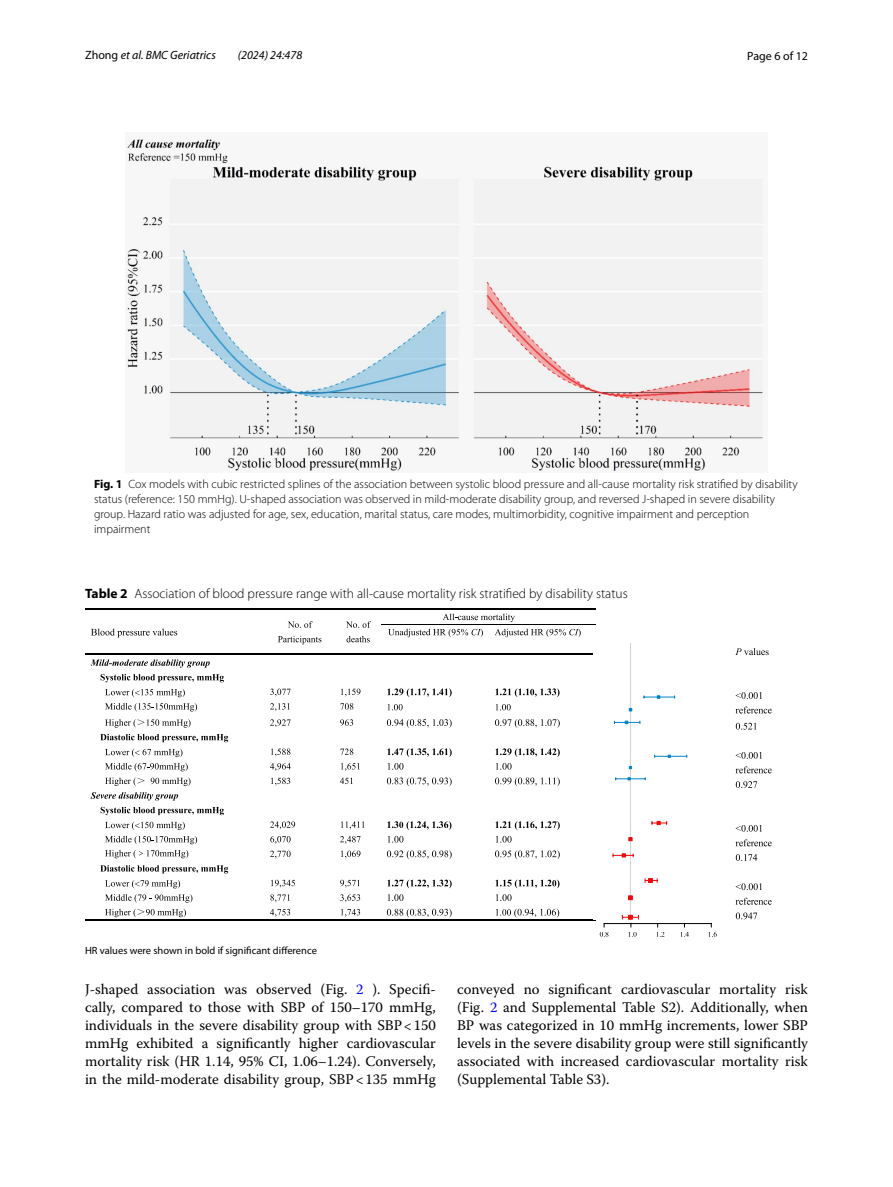
<style>
.page{position:relative;width:893px;height:1187px;background:#fff}
.page>*{position:absolute;margin:0;border:0;box-sizing:border-box;transform-origin:0 0}
.t1{font:14.7px/18px "Warnock Pro";color:#000;text-align:justify}
.t2{font:300 13.5px "Myriad Pro";color:#000}
.t3{font:300 12px/15px "Myriad Pro";color:#000}
.t4{font:italic 12px "Myriad Pro";color:#000}
.t5{font:12px "Myriad Pro";color:#000}
.t6{font:10.5px "Myriad Pro";color:#000}
.s1{font-style:normal}
.s2{font-weight:700}
.s3{color:#00f}
</style>
<div class="page">
<img style="left:126px;top:138px;width:637px;height:335px">
<svg style="left:288px;top:621px;width:25px;height:6px"></svg>
<svg style="left:278px;top:635px;width:43px;height:9px"></svg>
<svg style="left:346px;top:621px;width:25px;height:6px"></svg>
<svg style="left:346px;top:635px;width:24px;height:7px"></svg>
<hr style="left:86px;top:608px;width:179px;height:1px;background:#000">
<hr style="left:266px;top:608px;width:69px;height:1px;background:#000">
<hr style="left:336px;top:608px;width:45px;height:1px;background:#000">
<hr style="left:383px;top:608px;width:213px;height:1px;background:#000">
<svg style="left:91px;top:628px;width:86px;height:9px"></svg>
<svg style="left:381px;top:608px;width:200px;height:29px"></svg>
<hr style="left:490px;top:624px;width:106px;height:1px;background:#000">
<svg style="left:90px;top:659px;width:120px;height:8px"></svg>
<hr style="left:86px;top:653px;width:179px;height:2px;background:#000">
<hr style="left:266px;top:653px;width:69px;height:2px;background:#000">
<hr style="left:336px;top:653px;width:45px;height:2px;background:#000">
<hr style="left:383px;top:653px;width:107px;height:2px;background:#000">
<hr style="left:491px;top:653px;width:92px;height:2px;background:#000">
<svg style="left:583px;top:653px;width:10px;height:2px"></svg>
<svg style="left:101px;top:674px;width:123px;height:8px"></svg>
<svg style="left:105px;top:688px;width:80px;height:9px"></svg>
<svg style="left:270px;top:688px;width:21px;height:8px"></svg>
<svg style="left:341px;top:688px;width:19px;height:8px"></svg>
<svg style="left:387px;top:688px;width:65px;height:9px"></svg>
<svg style="left:495px;top:688px;width:65px;height:9px"></svg>
<svg style="left:105px;top:703px;width:92px;height:8px"></svg>
<svg style="left:270px;top:703px;width:20px;height:8px"></svg>
<svg style="left:340px;top:703px;width:13px;height:6px"></svg>
<svg style="left:388px;top:704px;width:15px;height:6px"></svg>
<svg style="left:496px;top:704px;width:15px;height:6px"></svg>
<svg style="left:105px;top:719px;width:86px;height:8px"></svg>
<svg style="left:270px;top:719px;width:21px;height:8px"></svg>
<svg style="left:340px;top:719px;width:13px;height:6px"></svg>
<svg style="left:387px;top:719px;width:65px;height:9px"></svg>
<svg style="left:495px;top:719px;width:65px;height:9px"></svg>
<svg style="left:100px;top:733px;width:128px;height:9px"></svg>
<svg style="left:271px;top:748px;width:19px;height:8px"></svg>
<svg style="left:340px;top:748px;width:13px;height:6px"></svg>
<svg style="left:387px;top:748px;width:65px;height:9px"></svg>
<svg style="left:495px;top:748px;width:65px;height:9px"></svg>
<svg style="left:105px;top:748px;width:83px;height:23px"></svg>
<svg style="left:270px;top:763px;width:21px;height:7px"></svg>
<svg style="left:341px;top:763px;width:19px;height:7px"></svg>
<svg style="left:388px;top:763px;width:15px;height:6px"></svg>
<svg style="left:496px;top:763px;width:16px;height:6px"></svg>
<svg style="left:105px;top:777px;width:39px;height:9px"></svg>
<svg style="left:151px;top:777px;width:40px;height:9px"></svg>
<svg style="left:271px;top:777px;width:19px;height:8px"></svg>
<svg style="left:340px;top:777px;width:13px;height:7px"></svg>
<svg style="left:387px;top:777px;width:65px;height:9px"></svg>
<svg style="left:495px;top:777px;width:65px;height:9px"></svg>
<svg style="left:91px;top:792px;width:87px;height:8px"></svg>
<svg style="left:101px;top:806px;width:123px;height:9px"></svg>
<svg style="left:270px;top:821px;width:25px;height:8px"></svg>
<svg style="left:341px;top:821px;width:23px;height:8px"></svg>
<svg style="left:387px;top:821px;width:64px;height:8px"></svg>
<svg style="left:495px;top:821px;width:65px;height:8px"></svg>
<svg style="left:270px;top:836px;width:21px;height:7px"></svg>
<svg style="left:340px;top:836px;width:20px;height:7px"></svg>
<svg style="left:388px;top:835px;width:15px;height:7px"></svg>
<svg style="left:496px;top:835px;width:16px;height:7px"></svg>
<svg style="left:105px;top:821px;width:92px;height:37px"></svg>
<svg style="left:270px;top:850px;width:21px;height:8px"></svg>
<svg style="left:341px;top:850px;width:19px;height:8px"></svg>
<svg style="left:387px;top:850px;width:65px;height:9px"></svg>
<svg style="left:495px;top:850px;width:65px;height:9px"></svg>
<svg style="left:100px;top:865px;width:128px;height:8px"></svg>
<svg style="left:105px;top:880px;width:75px;height:8px"></svg>
<svg style="left:271px;top:879px;width:24px;height:8px"></svg>
<svg style="left:340px;top:879px;width:20px;height:8px"></svg>
<svg style="left:387px;top:879px;width:65px;height:9px"></svg>
<svg style="left:495px;top:879px;width:65px;height:9px"></svg>
<svg style="left:105px;top:894px;width:87px;height:8px"></svg>
<svg style="left:270px;top:894px;width:20px;height:8px"></svg>
<svg style="left:340px;top:894px;width:20px;height:8px"></svg>
<svg style="left:388px;top:894px;width:15px;height:6px"></svg>
<svg style="left:496px;top:894px;width:16px;height:6px"></svg>
<svg style="left:105px;top:908px;width:81px;height:9px"></svg>
<svg style="left:341px;top:909px;width:19px;height:7px"></svg>
<svg style="left:496px;top:908px;width:63px;height:9px"></svg>
<hr style="left:85px;top:919px;width:180px;height:1px;background:#000">
<svg style="left:270px;top:909px;width:20px;height:8px"></svg>
<hr style="left:265px;top:919px;width:70px;height:1px;background:#000">
<hr style="left:335px;top:919px;width:46px;height:1px;background:#000">
<svg style="left:381px;top:908px;width:71px;height:12px"></svg>
<hr style="left:382px;top:919px;width:108px;height:1px;background:#000">
<hr style="left:490px;top:919px;width:93px;height:1px;background:#000">
<svg style="left:735px;top:648px;width:34px;height:7px"></svg>
<svg style="left:736px;top:692px;width:26px;height:7px"></svg>
<svg style="left:735px;top:706px;width:37px;height:7px"></svg>
<svg style="left:736px;top:722px;width:20px;height:7px"></svg>
<svg style="left:736px;top:752px;width:26px;height:6px"></svg>
<svg style="left:735px;top:766px;width:37px;height:7px"></svg>
<svg style="left:736px;top:781px;width:21px;height:7px"></svg>
<svg style="left:736px;top:825px;width:26px;height:6px"></svg>
<svg style="left:735px;top:839px;width:37px;height:7px"></svg>
<svg style="left:736px;top:854px;width:21px;height:6px"></svg>
<svg style="left:736px;top:883px;width:26px;height:7px"></svg>
<svg style="left:735px;top:897px;width:37px;height:7px"></svg>
<svg style="left:736px;top:912px;width:21px;height:7px"></svg>
<hr style="left:630px;top:859px;width:1px;height:32px;background:#d3d3d3">
<hr style="left:630px;top:816px;width:1px;height:44px;background:#d3d3d3">
<svg style="left:651px;top:821px;width:16px;height:3px"></svg>
<svg style="left:629px;top:837px;width:3px;height:4px"></svg>
<svg style="left:613px;top:853px;width:21px;height:4px"></svg>
<hr style="left:630px;top:690px;width:1px;height:62px;background:#d3d3d3">
<hr style="left:644px;top:696px;width:31px;height:1px;background:#0384c8">
<hr style="left:630px;top:750px;width:1px;height:69px;background:#d3d3d3">
<hr style="left:655px;top:755px;width:32px;height:1px;background:#0384c8">
<svg style="left:615px;top:777px;width:31px;height:3px"></svg>
<hr style="left:630px;top:882px;width:1px;height:37px;background:#d3d3d3">
<svg style="left:628px;top:895px;width:5px;height:4px"></svg>
<svg style="left:582px;top:915px;width:135px;height:21px"></svg>
<svg style="left:614px;top:720px;width:26px;height:5px"></svg>
<svg style="left:630px;top:675px;width:1px;height:15px"></svg>
<svg style="left:645px;top:878px;width:13px;height:4px"></svg>
<hr style="left:630px;top:643px;width:1px;height:32px;background:#d3d3d3">
<p class="t4" style="left:85px;top:48px;width:132px"><span class="s1">Zhong</span> et al. BMC Geriatrics</p>
<p class="t4" style="left:238px;top:48px;width:66px">(2024) 24:478</p>
<p class="t5" style="left:747px;top:48px;width:62px">Page 6 of 12</p>
<p class="t3" style="left:94px;top:477px;width:705px"><span class="s2">Fig. 1</span> Cox models with cubic restricted splines of the association between systolic blood pressure and all-cause mortality risk stratified by disability status (reference: 150 mmHg). U-shaped association was observed in mild-moderate disability group, and reversed J-shaped in severe disability group. Hazard ratio was adjusted for age, sex, education, marital status, care modes, multimorbidity, cognitive impairment and perception impairment</p>
<p class="t2" style="left:85px;top:586px;width:544px"><span class="s2">Table 2</span> Association of blood pressure range with all-cause mortality risk stratified by disability status</p>
<p class="t6" style="left:85px;top:943px;width:233px">HR values were shown in bold if significant difference</p>
<p class="t1" style="left:85px;top:980px;width:352px">J-shaped association was observed (Fig. <span class="s3">2</span> ). Specifi&shy;cally, compared to those with SBP of 150–170 mmHg, individuals in the severe disability group with SBP&lt;150 mmHg exhibited a significantly higher cardiovascular mortality risk (HR 1.14, 95% CI, 1.06–1.24). Conversely, in the mild-moderate disability group, SBP&lt;135 mmHg</p>
<p class="t1" style="left:457px;top:980px;width:352px">conveyed no significant cardiovascular mortality risk (Fig. <span class="s3">2</span> and Supplemental Table S2). Additionally, when BP was categorized in 10 mmHg increments, lower SBP levels in the severe disability group were still significantly associated with increased cardiovascular mortality risk (Supplemental Table S3).</p>
</div>
